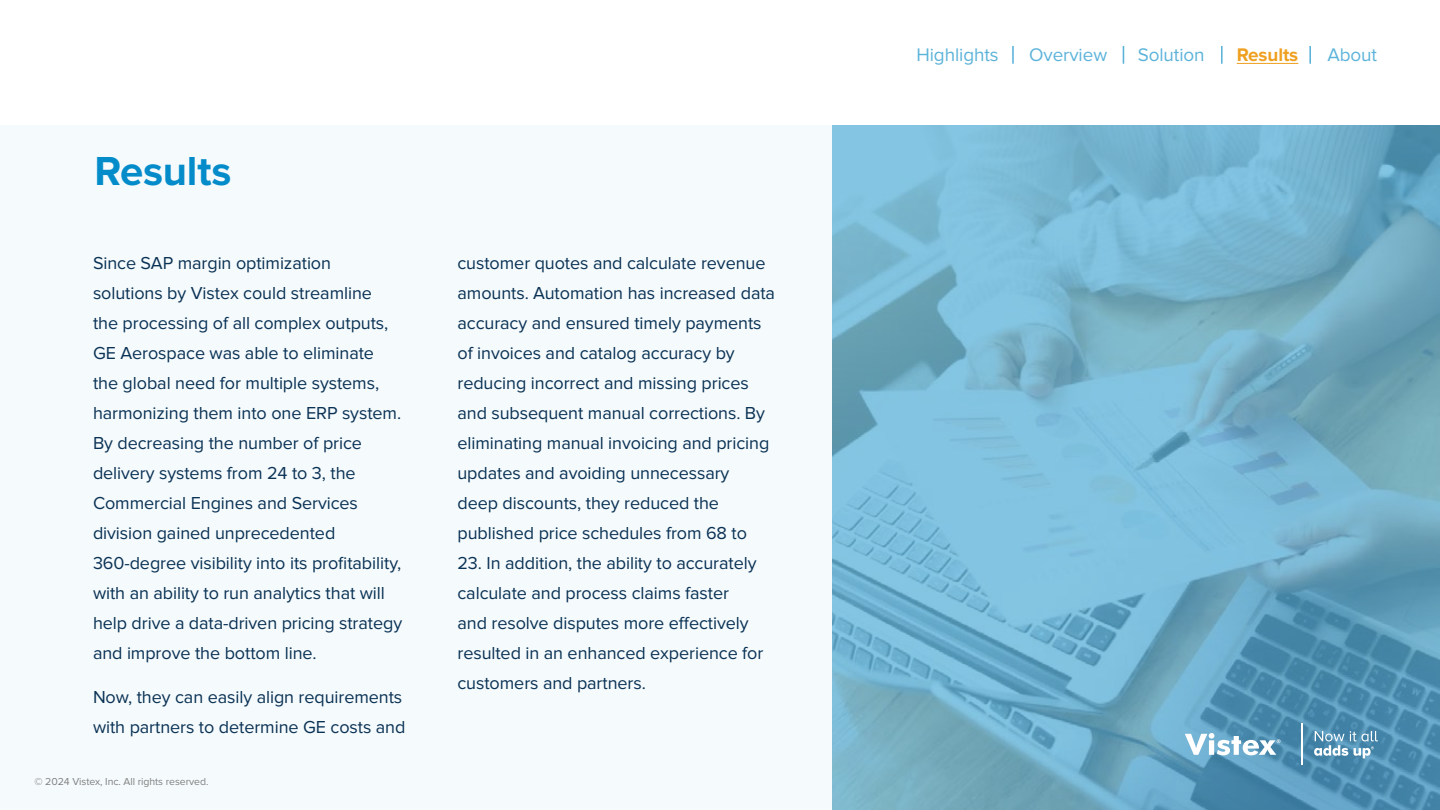
<style>
.page{position:relative;width:1440px;height:810px;background:#fff}
.page>*{position:absolute;margin:0;border:0;box-sizing:border-box;transform-origin:0 0}
.t1{font:700 42px "Proxima Nova";letter-spacing:-.005em;color:#048cca}
.t2{font:18.9px "Proxima Nova";letter-spacing:-.005em;color:#5cb3da}
.t3{font:700 18.9px "Proxima Nova";letter-spacing:-.005em;color:#efa020}
.t4{font:18px/30px "Proxima Nova";letter-spacing:-.005em;color:#0a3255}
.t5{font:10.5px "Proxima Nova";letter-spacing:-.005em;color:#808080}
</style>
<div class="page">
<svg style="left:832px;top:125px;width:608px;height:685px;background:#76b3cd"></svg>
<img style="left:911px;top:402px;width:529px;height:408px">
<hr style="left:1302px;top:723px;width:1px;height:42px;background:#fff">
<svg style="left:1185px;top:733px;width:96px;height:22px"></svg>
<svg style="left:1314px;top:731px;width:64px;height:27px"></svg>
<hr style="left:1237px;top:63px;width:61px;height:1px;background:#efa020">
<svg style="left:1012px;top:46px;width:2px;height:18px"></svg>
<svg style="left:1123px;top:46px;width:1px;height:18px"></svg>
<svg style="left:1221px;top:46px;width:2px;height:18px"></svg>
<svg style="left:1309px;top:46px;width:2px;height:18px"></svg>
<h1 class="t1" style="left:94px;top:147px;width:138px">Results</h1>
<p class="t4" style="left:93px;top:249px;width:311px">Since SAP margin optimization solutions by Vistex could streamline<br>the processing of all complex outputs, GE Aerospace was able to eliminate the global need for multiple systems, harmonizing them into one ERP system.<br>By decreasing the number of price delivery systems from 24 to 3, the Commercial Engines and Services division gained unprecedented 360-degree visibility into its profitability, with an ability to run analytics that will help drive a data-driven pricing strategy and improve the bottom line.</p>
<p class="t4" style="left:93px;top:682px;width:314px">Now, they can easily align requirements with partners to determine GE costs and</p>
<p class="t5" style="left:34px;top:776px;width:175px">© 2024 Vistex, Inc. All rights reserved.</p>
<p class="t4" style="left:458px;top:249px;width:319px">customer quotes and calculate revenue amounts. Automation has increased data accuracy and ensured timely payments of invoices and catalog accuracy by reducing incorrect and missing prices and subsequent manual corrections. By eliminating manual invoicing and pricing updates and avoiding unnecessary<br>deep discounts, they reduced the published price schedules from 68 to</p>
<p class="t4" style="left:458px;top:549px;width:307px">23. In addition, the ability to accurately calculate and process claims faster<br>and resolve disputes more effectively resulted in an enhanced experience for customers and partners.</p>
<p class="t2" style="left:916px;top:44px;width:84px">Highlights</p>
<p class="t2" style="left:1029px;top:44px;width:79px">Overview</p>
<p class="t2" style="left:1138px;top:44px;width:68px">Solution</p>
<p class="t3" style="left:1237px;top:44px;width:63px">Results</p>
<p class="t2" style="left:1327px;top:44px;width:51px">About</p>
</div>
